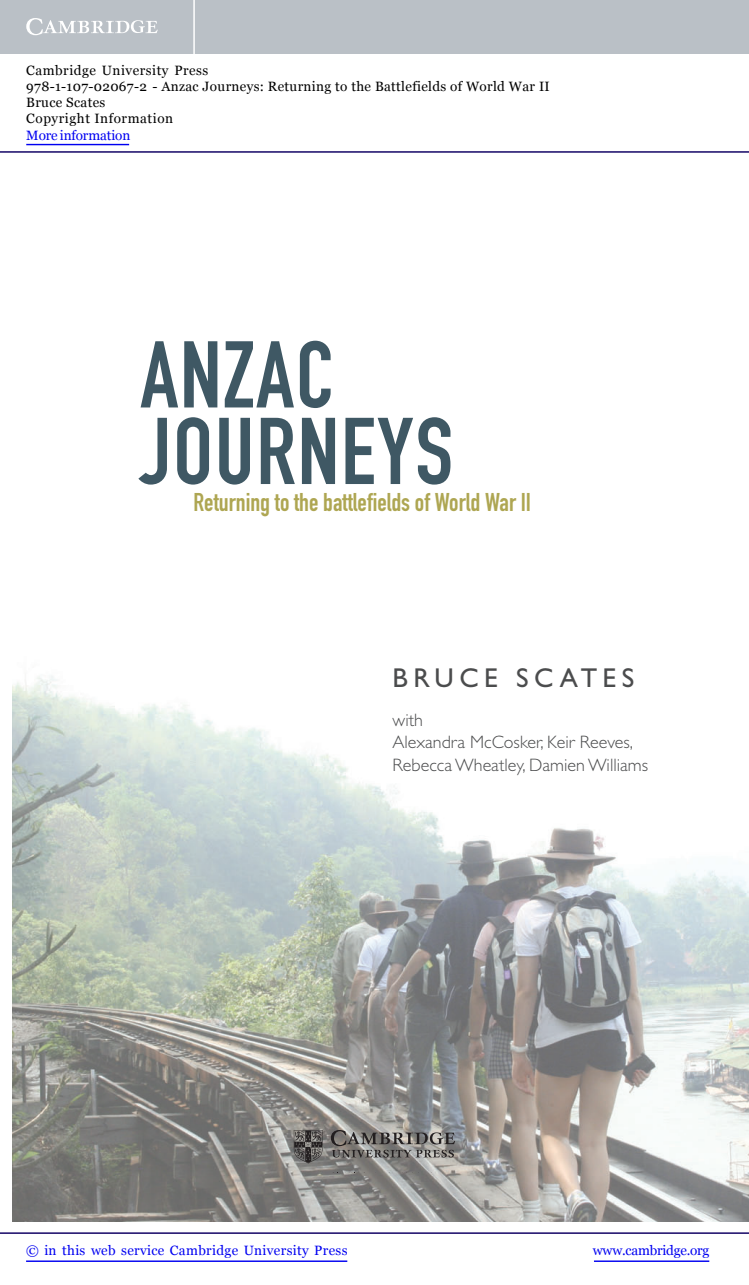
<style>
.page{position:relative;width:749px;height:1285px;background:#fff}
.page>*{position:absolute;margin:0;border:0;box-sizing:border-box;transform-origin:0 0}
.t1{font:93px/76.5px "DIN Engschrift";letter-spacing:.02em;color:#3f5864}
.t2{font:27.3px "Gill Sans CE";letter-spacing:.215em;color:#4b4c4d}
.t3{font:25.35px "DIN Engschrift";color:#aea652}
.t4{font:300 18px/22.5px "Gill Sans CE";color:#4b4c4d}
.t5{font:13.5px/16.2px "Georgia";letter-spacing:.025em;color:#000}
.t6{font:13.5px "Georgia";letter-spacing:.025em;color:#0000f1}
.t7{font:13.5px "Georgia";letter-spacing:-.015em;color:#0000f1}
.t8{font:13.5px "Georgia";letter-spacing:-.01em;color:#0000f1}
</style>
<div class="page">
<img style="left:13px;top:676px;width:735px;height:545px">
<svg style="left:331px;top:1130px;width:124px;height:27px;background:#7c7a77"></svg>
<svg style="left:293px;top:1130px;width:29px;height:33px"></svg>
<div style="left:0;top:0;width:748px;height:54px;background:#bac0c6"></div>
<svg style="left:26px;top:18px;width:132px;height:17px"></svg>
<hr style="left:193px;top:0;width:2px;height:54px;background:#fff">
<hr style="left:0;top:151px;width:748px;height:2px;background:#150666">
<hr style="left:593px;top:1260px;width:116px;height:2px;background:#0000f1">
<hr style="left:0;top:1232px;width:748px;height:2px;background:#150666">
<hr style="left:26px;top:1260px;width:321px;height:2px;background:#0000f1">
<hr style="left:26px;top:144px;width:103px;height:1px;background:#0000f1">
<p class="t5" style="left:26px;top:62px;width:525px">Cambridge University Press<br>978-1-107-02067-2 - Anzac Journeys: Returning to the Battlefields of World War II Bruce Scates<br>Copyright Information</p>
<p class="t8" style="left:26px;top:127px;width:105px">More information</p>
<h1 class="t1" style="left:140px;top:337px;width:314px">Anzac<br>Journeys</h1>
<h3 class="t3" style="left:193px;top:487px;width:339px">Returning to the battlefields of World War II</h3>
<h2 class="t2" style="left:392px;top:662px;width:241px">BRUCE SCATES</h2>
<h3 class="t4" style="left:392px;top:708px;width:257px">with<br>Alexandra McCosker, Keir Reeves,<br>Rebecca Wheatley, Damien Williams</h3>
<p class="t6" style="left:26px;top:1243px;width:323px">© in this web service Cambridge University Press</p>
<p class="t7" style="left:592px;top:1243px;width:118px">www.cambridge.org</p>
</div>
